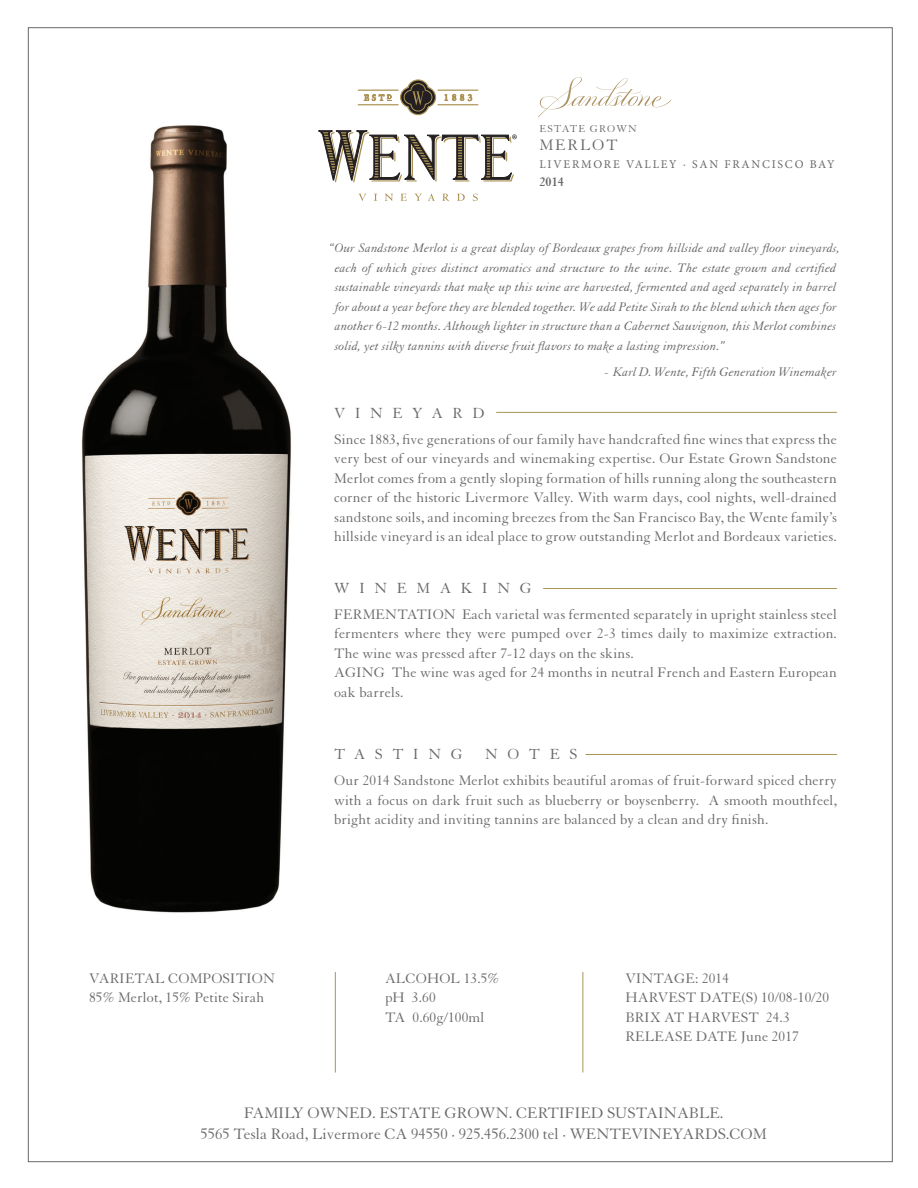
<style>
.page{position:relative;width:918px;height:1188px;background:#fff}
.page>*{position:absolute;margin:0;border:0;box-sizing:border-box;transform-origin:0 0}
.t1{font:16.5px/21px "Granjon";color:#69696c;text-align:center}
.t2{font:15.9px "Granjon";letter-spacing:.6em;color:#69696c}
.t3{font:15px/19.5px "Granjon";letter-spacing:.01em;color:#69696c}
.t4{font:italic 13.5px/19.5px "Granjon";letter-spacing:.01em;color:#69696c}
.t5{font:700 13.5px "Granjon";color:#69696c}
.t6{font:11.85px "Minion Pro";letter-spacing:.15em;color:#69696c}
.t7{font:10.8px "Granjon";letter-spacing:.1em;color:#69696c}
</style>
<div class="page">
<svg style="left:359px;top:194px;width:7px;height:7px"></svg>
<svg style="left:374px;top:194px;width:3px;height:7px"></svg>
<svg style="left:385px;top:194px;width:8px;height:7px"></svg>
<svg style="left:401px;top:194px;width:6px;height:7px"></svg>
<svg style="left:415px;top:194px;width:7px;height:7px"></svg>
<svg style="left:428px;top:194px;width:7px;height:7px"></svg>
<svg style="left:442px;top:194px;width:8px;height:7px"></svg>
<svg style="left:457px;top:194px;width:8px;height:7px"></svg>
<svg style="left:473px;top:194px;width:5px;height:7px"></svg>
<hr style="left:358px;top:104px;width:40px;height:1px;background:#ac9355">
<hr style="left:358px;top:90px;width:40px;height:1px;background:#ac9355">
<hr style="left:438px;top:104px;width:40px;height:1px;background:#ac9355">
<hr style="left:438px;top:90px;width:40px;height:1px;background:#ac9355">
<svg style="left:400px;top:79px;width:37px;height:37px"></svg>
<svg style="left:445px;top:94px;width:27px;height:7px"></svg>
<svg style="left:364px;top:94px;width:28px;height:7px"></svg>
<svg style="left:319px;top:130px;width:198px;height:52px"></svg>
<hr style="left:496px;top:412px;width:341px;height:1px;background:#ac9355">
<hr style="left:543px;top:588px;width:294px;height:1px;background:#ac9355">
<hr style="left:586px;top:754px;width:251px;height:1px;background:#ac9355">
<hr style="left:335px;top:972px;width:1px;height:100px;background:#ac9355">
<hr style="left:582px;top:972px;width:1px;height:100px;background:#ac9355">
<img style="left:82px;top:125px;width:209px;height:788px">
<svg style="left:538px;top:77px;width:133px;height:40px"></svg>
<p class="t7" style="left:539px;top:123px;width:99px">ESTATE GROWN</p>
<p class="t1" style="left:539px;top:135px;width:80px">MERLOT</p>
<p class="t6" style="left:539px;top:156px;width:297px">LIVERMORE VALLEY · SAN FRANCISCO BAY</p>
<p class="t5" style="left:539px;top:174px;width:26px">2014</p>
<p class="t4" style="left:335px;top:239px;width:507px;text-indent:-6px">“Our Sandstone Merlot is a great display of Bordeaux grapes from hillside and valley floor vineyards, each of which gives distinct aromatics and structure to the wine. The estate grown and certified sustainable vineyards that make up this wine are harvested, fermented and aged separately in barrel for about a year before they are blended together. We add Petite Sirah to the blend which then ages for another 6-12 months. Although lighter in structure than a Cabernet Sauvignon, this Merlot combines solid, yet silky tannins with diverse fruit flavors to make a lasting impression.”</p>
<p class="t4" style="left:604px;top:362px;width:234px">- Karl D. Wente, Fifth Generation Winemaker</p>
<p class="t2" style="left:334px;top:404px;width:152px">VINEYARD</p>
<p class="t3" style="left:334px;top:430px;width:504px;text-align:justify">Since 1883, five generations of our family have handcrafted fine wines that express the very best of our vineyards and winemaking expertise. Our Estate Grown Sandstone Merlot comes from a gently sloping formation of hills running along the southeastern corner of the historic Livermore Valley. With warm days, cool nights, well-drained sandstone soils, and incoming breezes from the San Francisco Bay, the Wente family’s hillside vineyard is an ideal place to grow outstanding Merlot and Bordeaux varieties.</p>
<p class="t2" style="left:334px;top:579px;width:199px">WINEMAKING</p>
<p class="t3" style="left:334px;top:605px;width:504px">FERMENTATION Each varietal was fermented separately in upright stainless steel fermenters where they were pumped over 2-3 times daily to maximize extraction.<br>The wine was pressed after 7-12 days on the skins.<br>AGING The wine was aged for 24 months in neutral French and Eastern European oak barrels.</p>
<p class="t2" style="left:334px;top:746px;width:130px">TASTING</p>
<p class="t2" style="left:485px;top:746px;width:94px">NOTES</p>
<p class="t3" style="left:334px;top:771px;width:504px;text-align:justify">Our 2014 Sandstone Merlot exhibits beautiful aromas of fruit-forward spiced cherry with a focus on dark fruit such as blueberry or boysenberry. A smooth mouthfeel, bright acidity and inviting tannins are balanced by a clean and dry finish.</p>
<p class="t3" style="left:89px;top:969px;width:187px">VARIETAL COMPOSITION<br>85% Merlot, 15% Petite Sirah</p>
<p class="t3" style="left:385px;top:969px;width:116px">ALCOHOL 13.5% pH 3.60<br>TA 0.60g/100ml</p>
<p class="t3" style="left:625px;top:969px;width:205px">VINTAGE: 2014<br>HARVEST DATE(S) 10/08-10/20<br>BRIX AT HARVEST 24.3<br>RELEASE DATE June 2017</p>
<p class="t1" style="left:201px;top:1103px;width:568px">FAMILY OWNED. ESTATE GROWN. CERTIFIED SUSTAINABLE.<br>5565 Tesla Road, Livermore CA 94550 · 925.456.2300 tel · WENTEVINEYARDS.COM</p>
</div>
